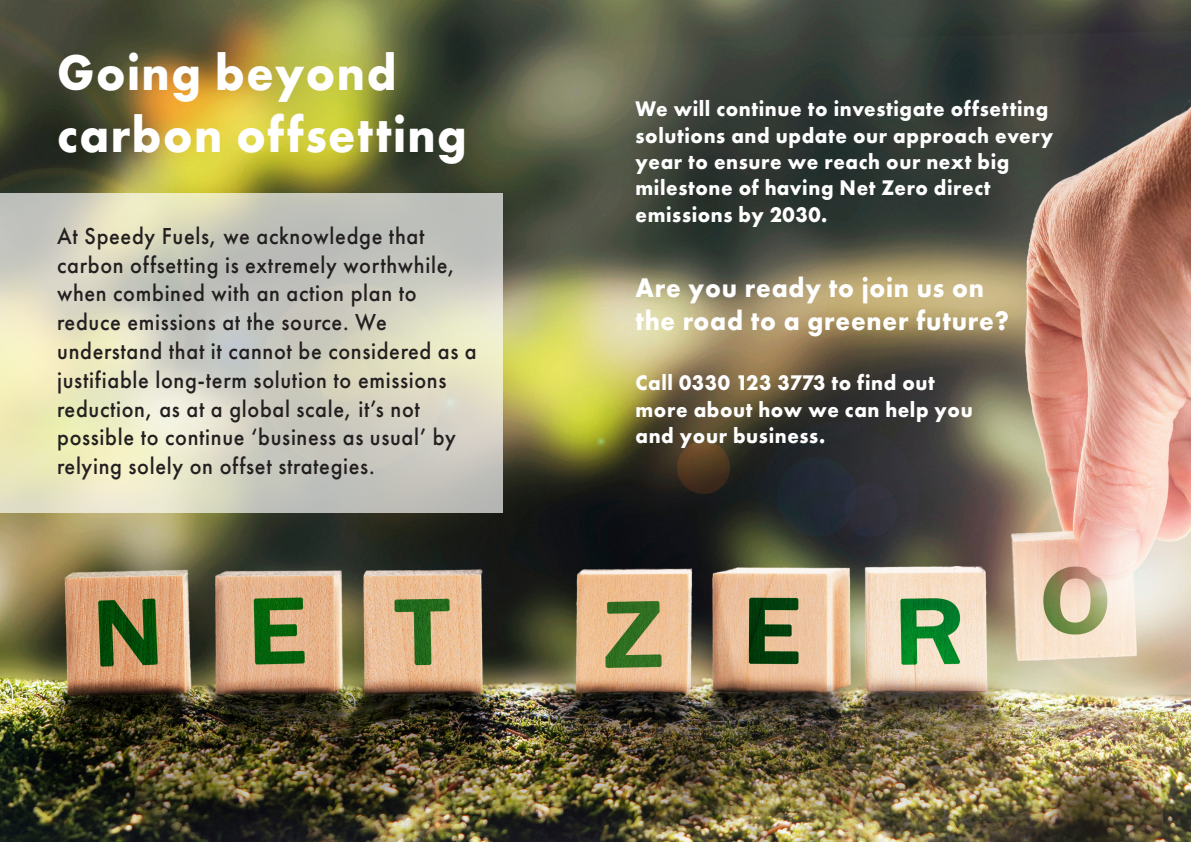
<style>
.page{position:relative;width:1191px;height:842px;background:#fff}
.page>*{position:absolute;margin:0;border:0;box-sizing:border-box;transform-origin:0 0}
.Center{font:700 52px/62.4px "Futura PT";letter-spacing:.03em;color:#fff;scale:.93 1}
.Left_Justify{font:700 28px/33.6px "Futura PT";letter-spacing:.03em;color:#fff;scale:.93 1}
.Left_Justify-2{font:500 24px/28.8px "Futura PT";letter-spacing:.03em;color:#231f20;scale:.93 1}
.Left_Justify-3{font:700 22px/26.4px "Futura PT";letter-spacing:.03em;color:#fff;scale:.93 1}
</style>
<div class="page">
<img style="left:0;top:0;width:1191px;height:842px">
<svg style="left:0;top:193px;width:503px;height:320px;background:#d4d3c0"></svg>
<p class="Center" style="left:57px;top:40px;width:442px">Going beyond carbon offsetting</p>
<p class="Left_Justify-2" style="left:57px;top:221px;width:452px">At Speedy Fuels, we acknowledge that carbon offsetting is extremely worthwhile, when combined with an action plan to reduce emissions at the source. We understand that it cannot be considered as a justifiable long-term solution to emissions reduction, as at a global scale, it’s not possible to continue ‘business as usual’ by relying solely on offset strategies.</p>
<p class="Left_Justify-3" style="left:635px;top:95px;width:451px">We will continue to investigate offsetting solutions and update our approach every year to ensure we reach our next big milestone of having Net Zero direct emissions by 2030.</p>
<p class="Left_Justify" style="left:635px;top:270px;width:403px">Are you ready to join us on the road to a greener future?</p>
<p class="Left_Justify-3" style="left:635px;top:369px;width:364px">Call 0330 123 3773 to find out more about how we can help you and your business.</p>
</div>
